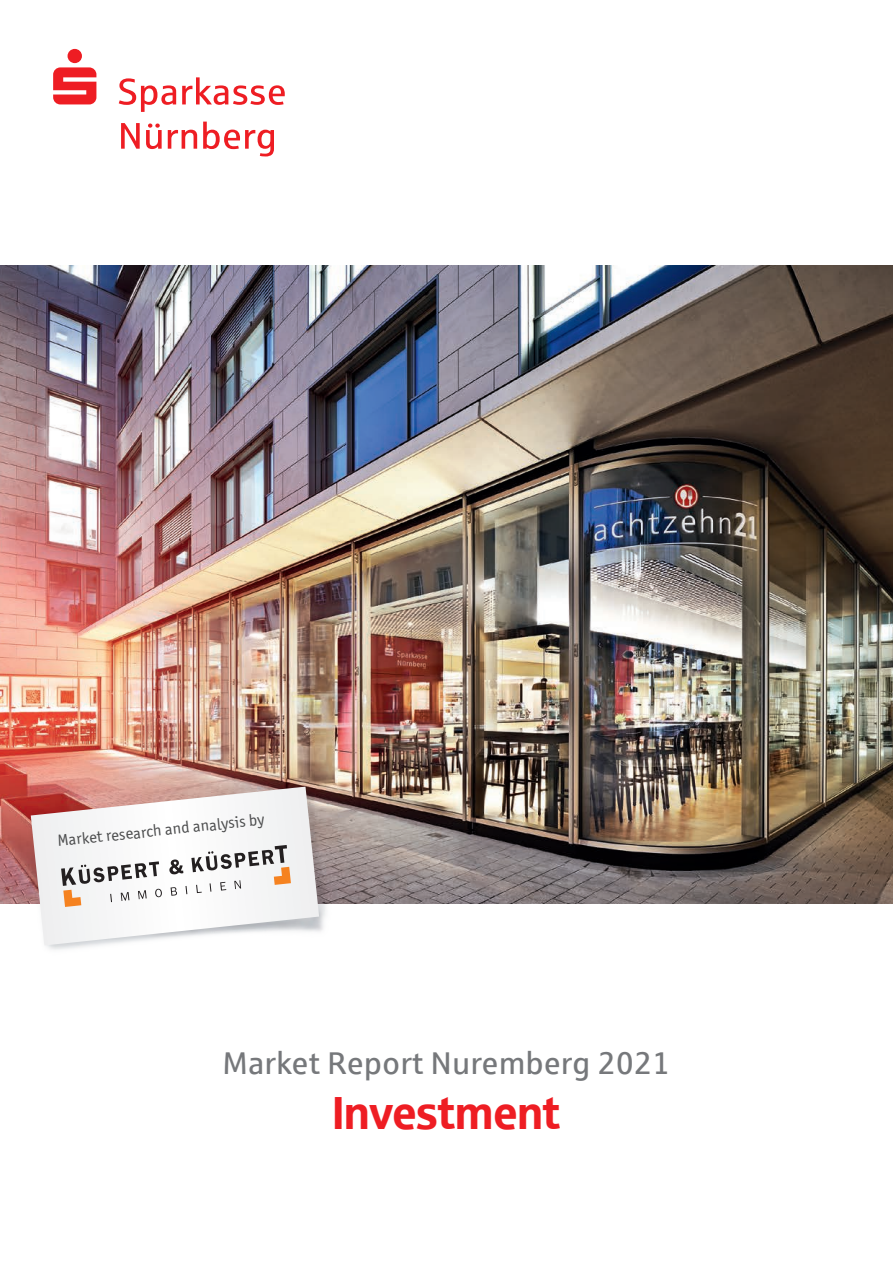
<style>
.page{position:relative;width:893px;height:1263px;background:#fff}
.page>*{position:absolute;margin:0;border:0;box-sizing:border-box;transform-origin:0 0}
.t1{font:46.5px "Sparkasse Head";color:#ee1d23}
.t2{font:31.5px "Sparkasse Rg";color:#76787b}
.t3{font:16.35px "Officina San ITC";color:#4b4c4d}
</style>
<div class="page">
<img style="left:0;top:266px;width:893px;height:638px">
<img style="left:6px;top:777px;width:337px;height:173px">
<svg style="left:31px;top:787px;width:288px;height:158px"></svg>
<svg style="left:53px;top:49px;width:43px;height:55px"></svg>
<svg style="left:119px;top:78px;width:57px;height:34px"></svg>
<svg style="left:182px;top:77px;width:103px;height:28px"></svg>
<svg style="left:121px;top:123px;width:19px;height:26px"></svg>
<svg style="left:146px;top:124px;width:16px;height:25px"></svg>
<svg style="left:168px;top:130px;width:29px;height:19px"></svg>
<svg style="left:203px;top:122px;width:71px;height:34px"></svg>
<svg style="left:61px;top:861px;width:101px;height:46px"></svg>
<svg style="left:169px;top:845px;width:122px;height:51px"></svg>
<p class="t3" style="left:57px;top:831px;width:209px;rotate:-6deg">Market research and analysis by</p>
<p class="t2" style="left:222px;top:1043px;width:450px">Market Report Nuremberg 2021</p>
<p class="t1" style="left:333px;top:1083px;width:229px">Investment</p>
</div>
